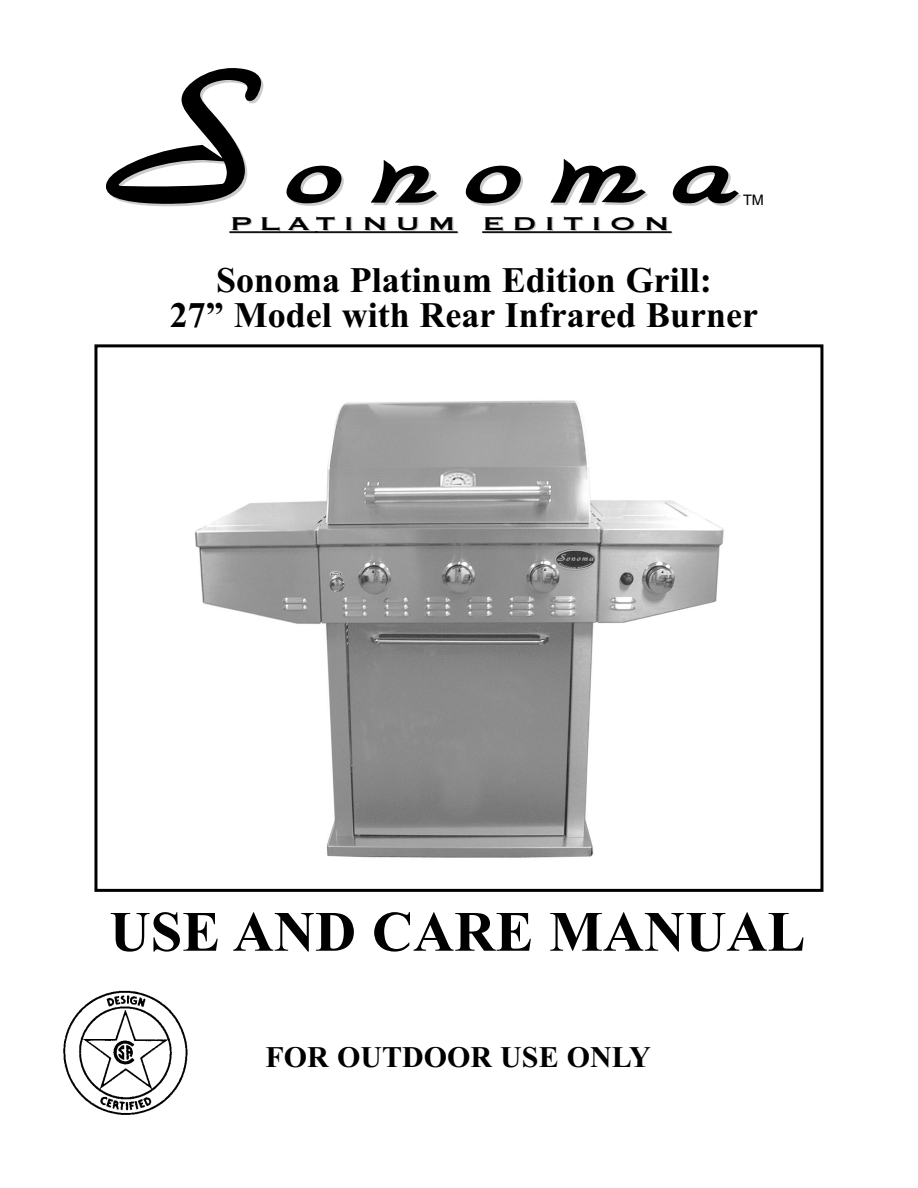
<style>
.page{position:relative;width:918px;height:1188px;background:#fff}
.page>*{position:absolute;margin:0;border:0;box-sizing:border-box;transform-origin:0 0}
.t1{font:141.6px "Park Avenue";letter-spacing:.15em;color:#000;scale:1.4 1}
.t2{font:700 57px "Times New Roman";color:#000}
.t3{font:700 36px/34.5px "Times New Roman";color:#000;text-align:center}
.t4{font:700 30px "Times New Roman";color:#000}
.t5{font:24.3px "Copperplate";letter-spacing:.215em;color:#000;scale:1.4 1}
.t6{font:14.55px "Helvetica";color:#000}
.s1{font-size:238.2px}
.s2{color:#ccc}
</style>
<div class="page">
<img style="left:63px;top:990px;width:125px;height:125px">
<img style="left:194px;top:400px;width:530px;height:458px">
<div style="left:94px;top:344px;width:729px;height:548px;border:3px solid #000"></div>
<hr style="left:230px;top:232px;width:88px;height:2px;background:#ccc">
<hr style="left:229px;top:231px;width:89px;height:2px;background:#000">
<hr style="left:316px;top:232px;width:142px;height:2px;background:#ccc">
<hr style="left:315px;top:231px;width:143px;height:2px;background:#000">
<hr style="left:483px;top:232px;width:189px;height:2px;background:#ccc">
<hr style="left:482px;top:231px;width:190px;height:2px;background:#000">
<h1 class="t1" style="left:109px;top:69px;width:448px"><span class="s1">S</span> onoma</h1>
<p class="t5" style="left:229px;top:207px;width:317px">PLATINUM <span class="s2">EDITION</span></p>
<p class="t6" style="left:743px;top:195px;width:22px">TM</p>
<p class="t3" style="left:170px;top:263px;width:590px">Sonoma Platinum Edition Grill:<br>27” Model with Rear Infrared Burner</p>
<h2 class="t2" style="left:109px;top:898px;width:698px">USE AND CARE MANUAL</h2>
<p class="t4" style="left:265px;top:1039px;width:387px">FOR OUTDOOR USE ONLY</p>
</div>
